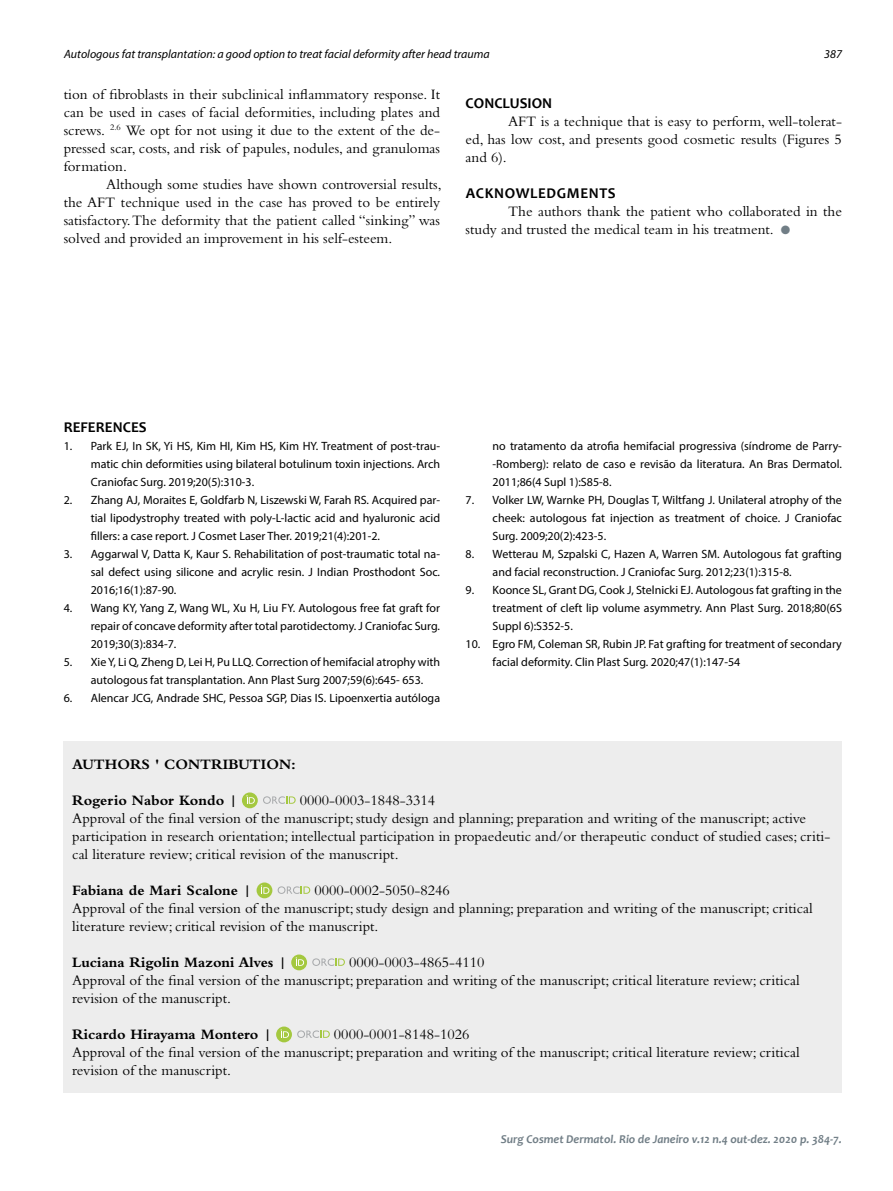
<style>
.page{position:relative;width:893px;height:1191px;background:#fff}
.page>*{position:absolute;margin:0;border:0;box-sizing:border-box;transform-origin:0 0}
.t1{font:15px/18px "Bembo Std";color:#000}
.t2{font:700 15px "Bembo Std";color:#000}
.t3{font:700 15px "Candara";color:#000}
.t4{font:700 15px "Candara";letter-spacing:.04em;color:#000}
.t5{font:12px/18px "Myriad Pro";color:#000;text-align:justify}
.t6{font:italic 12px "Myriad Pro";color:#000}
.t7{font:italic 700 12px "Candara";color:#717e86}
.s1{color:#717e86}
</style>
<div class="page">
<div style="left:64px;top:741px;width:778px;height:351px;background:#ededed"></div>
<svg style="left:242px;top:792px;width:16px;height:16px"></svg>
<svg style="left:263px;top:796px;width:33px;height:8px"></svg>
<svg style="left:246px;top:795px;width:9px;height:8px"></svg>
<svg style="left:257px;top:882px;width:15px;height:16px"></svg>
<svg style="left:278px;top:886px;width:32px;height:8px"></svg>
<svg style="left:261px;top:885px;width:8px;height:8px"></svg>
<svg style="left:291px;top:954px;width:16px;height:16px"></svg>
<svg style="left:312px;top:958px;width:33px;height:8px"></svg>
<svg style="left:296px;top:957px;width:8px;height:8px"></svg>
<svg style="left:276px;top:1026px;width:16px;height:16px"></svg>
<svg style="left:297px;top:1030px;width:33px;height:8px"></svg>
<svg style="left:281px;top:1029px;width:8px;height:8px"></svg>
<p class="t6" style="left:64px;top:47px;width:427px">Autologous fat transplantation: a good option to treat facial deformity after head trauma</p>
<p class="t6" style="left:824px;top:47px;width:19px">387</p>
<p class="t1" style="left:64px;top:85px;width:378px;text-align:justify">tion of fibroblasts in their subclinical inflammatory response. It can be used in cases of facial deformities, including plates and screws. <sup>2.6</sup> We opt for not using it due to the extent of the de&shy;pressed scar, costs, and risk of papules, nodules, and granulomas formation.</p>
<p class="t1" style="left:64px;top:175px;width:379px;text-align:justify;text-indent:43px">Although some studies have shown controversial results, the AFT technique used in the case has proved to be entirely satisfactory. The deformity that the patient called “sinking” was solved and provided an improvement in his self-esteem.</p>
<p class="t3" style="left:466px;top:94px;width:88px">CONCLUSION</p>
<p class="t1" style="left:466px;top:112px;width:378px;text-align:justify;text-indent:43px">AFT is a technique that is easy to perform, well-tolerat&shy;ed, has low cost, and presents good cosmetic results (Figures 5 and 6).</p>
<p class="t4" style="left:466px;top:184px;width:151px">ACKNOWLEDGMENTS</p>
<p class="t1" style="left:466px;top:202px;width:378px;text-indent:43px">The authors thank the patient who collaborated in the study and trusted the medical team in his treatment. <span class="s1">●</span></p>
<p class="t3" style="left:64px;top:418px;width:84px">REFERENCES</p>
<p class="t5" style="left:91px;top:437px;width:351px;text-indent:-27px">1. Park EJ, In SK, Yi HS, Kim HI, Kim HS, Kim HY. Treatment of post-trau&shy;matic chin deformities using bilateral botulinum toxin injections. Arch Craniofac Surg. 2019;20(5):310-3.</p>
<p class="t5" style="left:91px;top:491px;width:351px;text-indent:-27px">2. Zhang AJ, Moraites E, Goldfarb N, Liszewski W, Farah RS. Acquired par&shy;tial lipodystrophy treated with poly-L-lactic acid and hyaluronic acid fillers: a case report. J Cosmet Laser Ther. 2019;21(4):201-2.</p>
<p class="t5" style="left:91px;top:545px;width:351px;text-indent:-27px">3. Aggarwal V, Datta K, Kaur S. Rehabilitation of post-traumatic total na&shy;sal defect using silicone and acrylic resin. J Indian Prosthodont Soc.<br>2016;16(1):87-90.</p>
<p class="t5" style="left:91px;top:599px;width:351px;text-indent:-27px">4. Wang KY, Yang Z, Wang WL, Xu H, Liu FY. Autologous free fat graft for repair of concave deformity after total parotidectomy. J Craniofac Surg.<br>2019;30(3):834-7.</p>
<p class="t5" style="left:91px;top:653px;width:351px;text-indent:-27px">5. Xie Y, Li Q, Zheng D, Lei H, Pu LLQ. Correction of hemifacial atrophy with autologous fat transplantation. Ann Plast Surg 2007;59(6):645- 653.</p>
<p class="t5" style="left:64px;top:689px;width:378px">6. Alencar JCG, Andrade SHC, Pessoa SGP, Dias IS. Lipoenxertia autóloga</p>
<p class="t5" style="left:493px;top:437px;width:351px">no tratamento da atrofia hemifacial progressiva (síndrome de Parry--Romberg): relato de caso e revisão da literatura. An Bras Dermatol.<br>2011;86(4 Supl 1):S85-8.</p>
<p class="t5" style="left:493px;top:491px;width:351px;text-indent:-27px">7. Volker LW, Warnke PH, Douglas T, Wiltfang J. Unilateral atrophy of the cheek: autologous fat injection as treatment of choice. J Craniofac Surg. 2009;20(2):423-5.</p>
<p class="t5" style="left:493px;top:545px;width:351px;text-indent:-27px">8. Wetterau M, Szpalski C, Hazen A, Warren SM. Autologous fat grafting and facial reconstruction. J Craniofac Surg. 2012;23(1):315-8.</p>
<p class="t5" style="left:493px;top:581px;width:351px;text-indent:-27px">9. Koonce SL, Grant DG, Cook J, Stelnicki EJ. Autologous fat grafting in the treatment of cleft lip volume asymmetry. Ann Plast Surg. 2018;80(6S Suppl 6):S352-5.</p>
<p class="t5" style="left:493px;top:635px;width:351px;text-indent:-27px">10. Egro FM, Coleman SR, Rubin JP. Fat grafting for treatment of secondary facial deformity. Clin Plast Surg. 2020;47(1):147-54</p>
<p class="t2" style="left:72px;top:756px;width:225px">AUTHORS ' CONTRIBUTION:</p>
<p class="t2" style="left:72px;top:792px;width:167px">Rogerio Nabor Kondo |</p>
<p class="t1" style="left:72px;top:791px;width:759px;text-indent:227px">0000-0003-1848-3314<br>Approval of the final version of the manuscript; study design and planning; preparation and writing of the manuscript; active participation in research orientation; intellectual participation in propaedeutic and/or therapeutic conduct of studied cases; criti&shy;cal literature review; critical revision of the manuscript.</p>
<p class="t2" style="left:72px;top:882px;width:181px">Fabiana de Mari Scalone |</p>
<p class="t1" style="left:72px;top:881px;width:742px;text-indent:242px">0000-0002-5050-8246<br>Approval of the final version of the manuscript; study design and planning; preparation and writing of the manuscript; critical literature review; critical revision of the manuscript.</p>
<p class="t2" style="left:72px;top:954px;width:216px">Luciana Rigolin Mazoni Alves |</p>
<p class="t1" style="left:72px;top:953px;width:729px;text-indent:277px">0000-0003-4865-4110<br>Approval of the final version of the manuscript; preparation and writing of the manuscript; critical literature review; critical revision of the manuscript.</p>
<p class="t2" style="left:72px;top:1026px;width:201px">Ricardo Hirayama Montero |</p>
<p class="t1" style="left:72px;top:1025px;width:729px;text-indent:262px">0000-0001-8148-1026<br>Approval of the final version of the manuscript; preparation and writing of the manuscript; critical literature review; critical revision of the manuscript.</p>
<p class="t7" style="left:501px;top:1132px;width:343px">Surg Cosmet Dermatol. Rio de Janeiro v.12 n.4 out-dez. 2020 p. 384-7.</p>
</div>
